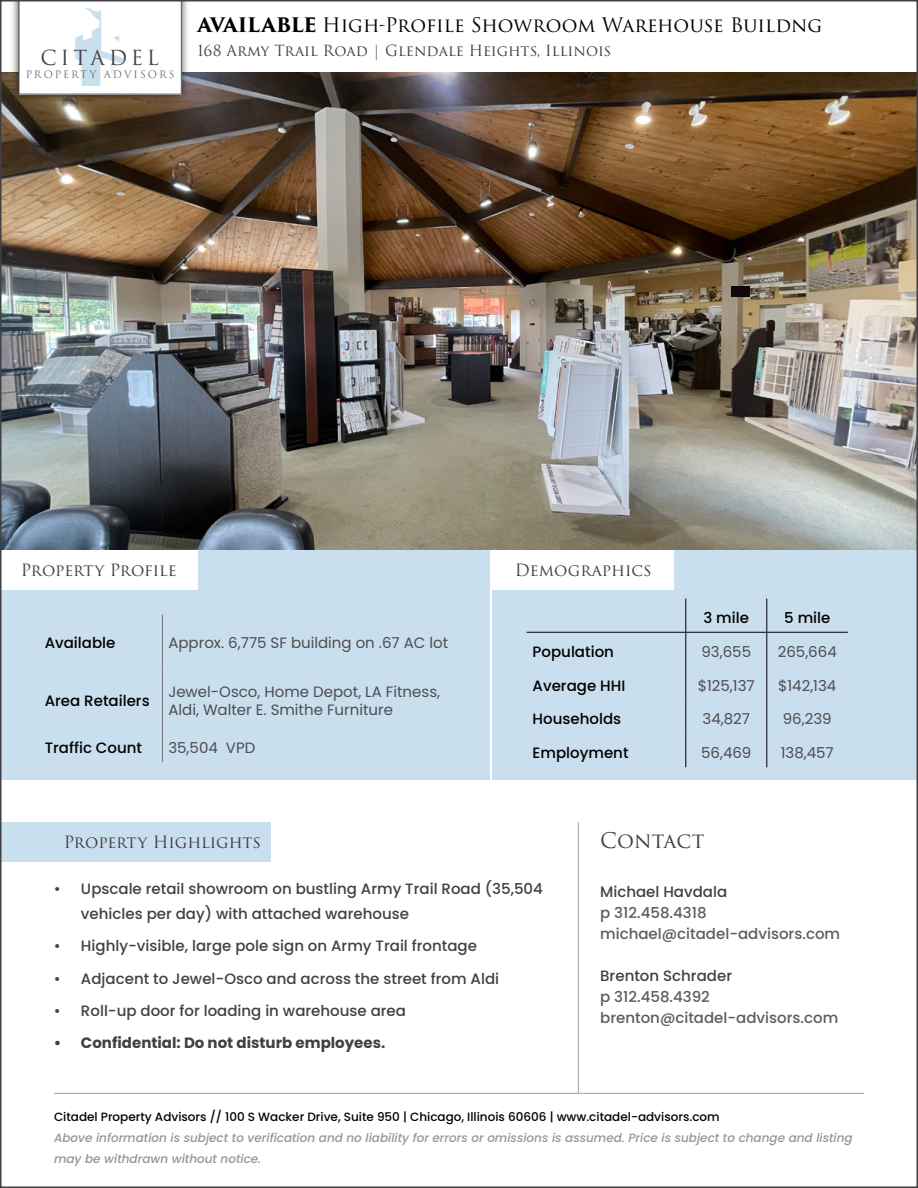
<style>
.page{position:relative;width:918px;height:1188px;background:#fff}
.page>*{position:absolute;margin:0;border:0;box-sizing:border-box;transform-origin:0 0}
.t1{font:21px "Trajan Pro 3";color:#414042}
.t2{font:20.25px "Trajan Pro 3";letter-spacing:.18em;color:#414042}
.t3{font:19.5px "Trajan Pro 3";color:#000}
.t4{font:16.5px "Trajan Pro 3";letter-spacing:-.005em;color:#414042}
.t5{font:500 15px/25.5px "Poppins";color:#414042}
.t6{font:15px/18px "Poppins";color:#4d4d4f}
.t7{font:500 15px "Poppins";color:#000}
.t8{font:500 15px/21px "Poppins";color:#5d5d5e}
.t9{font:15px "Trajan Pro 3";color:#414042}
.t10{font:700 15px "Poppins";color:#414042}
.t11{font:italic 500 12px/21px "Poppins";color:#939598}
.t12{font:500 12px "Poppins";color:#000}
.t13{font:10.05px "Trajan Pro 3";letter-spacing:.2em;color:#707071}
.s1{font-weight:700}
</style>
<div class="page">
<div style="left:0;top:822px;width:271px;height:40px;background:#cadfee"></div>
<div style="left:0;top:479px;width:489px;height:301px;background:#cadfee"></div>
<div style="left:492px;top:479px;width:426px;height:301px;background:#cadfee"></div>
<img style="left:3px;top:72px;width:912px;height:478px">
<div style="left:10px;top:0;width:180px;height:103px;background:#000;opacity:.75"></div>
<svg style="left:19px;top:3px;width:163px;height:91px"></svg>
<hr style="left:54px;top:1093px;width:810px;height:1px;background:#a0a0a0">
<hr style="left:527px;top:632px;width:159px;height:1px;background:#000">
<hr style="left:686px;top:632px;width:81px;height:1px;background:#000">
<hr style="left:767px;top:632px;width:81px;height:1px;background:#000">
<hr style="left:685px;top:598px;width:1px;height:34px;background:#000">
<hr style="left:766px;top:598px;width:1px;height:34px;background:#000">
<hr style="left:685px;top:633px;width:1px;height:33px;background:#000">
<hr style="left:766px;top:633px;width:1px;height:33px;background:#000">
<hr style="left:685px;top:666px;width:1px;height:34px;background:#000">
<hr style="left:766px;top:666px;width:1px;height:34px;background:#000">
<hr style="left:685px;top:700px;width:1px;height:34px;background:#000">
<hr style="left:766px;top:700px;width:1px;height:34px;background:#000">
<hr style="left:685px;top:734px;width:1px;height:33px;background:#000">
<hr style="left:766px;top:734px;width:1px;height:33px;background:#000">
<hr style="left:162px;top:615px;width:1px;height:51px;background:#717073">
<hr style="left:162px;top:666px;width:1px;height:63px;background:#717073">
<hr style="left:162px;top:729px;width:1px;height:33px;background:#717073">
<div style="left:0;top:550px;width:198px;height:40px;background:#fff"></div>
<div style="left:492px;top:550px;width:182px;height:40px;background:#fff"></div>
<hr style="left:578px;top:822px;width:1px;height:271px;background:#a0a0a0">
<div style="left:731px;top:286px;width:19px;height:10px;background:#10070a"></div>
<h2 class="t2" style="left:40px;top:44px;width:120px">CITADEL</h2>
<p class="t13" style="left:26px;top:67px;width:151px">PROPERTY ADVISORS</p>
<h3 class="t3" style="left:198px;top:11px;width:626px"><span class="s1">AVAILABLE</span> High-Profile Showroom Warehouse Buildng</h3>
<p class="t9" style="left:198px;top:40px;width:415px">168 Army Trail Road | Glendale Heights, Illinois</p>
<p class="t4" style="left:21px;top:559px;width:158px">Property Profile</p>
<p class="t4" style="left:515px;top:559px;width:138px">Demographics</p>
<p class="t7" style="left:704px;top:609px;width:47px">3 mile</p>
<p class="t7" style="left:784px;top:609px;width:48px">5 mile</p>
<p class="t7" style="left:45px;top:634px;width:72px">Available</p>
<p class="t6" style="left:168px;top:634px;width:281px">Approx. 6,775 SF building on .67 AC lot</p>
<p class="t7" style="left:45px;top:692px;width:106px">Area Retailers</p>
<p class="t6" style="left:168px;top:682px;width:273px">Jewel-Osco, Home Depot, LA Fitness,<br>Aldi, Walter E. Smithe Furniture</p>
<p class="t7" style="left:45px;top:739px;width:99px">Traffic Count</p>
<p class="t6" style="left:168px;top:739px;width:88px">35,504 VPD</p>
<p class="t7" style="left:533px;top:643px;width:83px">Population</p>
<p class="t6" style="left:701px;top:643px;width:51px">93,655</p>
<p class="t6" style="left:778px;top:643px;width:61px">265,664</p>
<p class="t7" style="left:533px;top:677px;width:94px">Average HHI</p>
<p class="t6" style="left:698px;top:677px;width:58px">$125,137</p>
<p class="t6" style="left:778px;top:677px;width:60px">$142,134</p>
<p class="t7" style="left:533px;top:711px;width:90px">Households</p>
<p class="t6" style="left:703px;top:710px;width:49px">34,827</p>
<p class="t6" style="left:783px;top:710px;width:50px">96,239</p>
<p class="t7" style="left:533px;top:744px;width:98px">Employment</p>
<p class="t6" style="left:701px;top:744px;width:52px">56,469</p>
<p class="t6" style="left:781px;top:744px;width:55px">138,457</p>
<p class="t4" style="left:64px;top:831px;width:199px">Property Highlights</p>
<p class="t5" style="left:81px;top:876px;width:463px;text-indent:-27px">• Upscale retail showroom on bustling Army Trail Road (35,504 vehicles per day) with attached warehouse</p>
<p class="t5" style="left:54px;top:933px;width:425px">• Highly-visible, large pole sign on Army Trail frontage</p>
<p class="t5" style="left:54px;top:966px;width:447px">• Adjacent to Jewel-Osco and across the street from Aldi</p>
<p class="t5" style="left:54px;top:998px;width:354px">• Roll-up door for loading in warehouse area</p>
<p class="t10" style="left:54px;top:1034px;width:333px">• Confidential: Do not disturb employees.</p>
<h1 class="t1" style="left:600px;top:826px;width:106px">Contact</h1>
<p class="t5" style="left:600px;top:879px;width:129px">Michael Havdala</p>
<p class="t8" style="left:600px;top:902px;width:241px">p 312.458.4318 michael@citadel-advisors.com</p>
<p class="t5" style="left:600px;top:963px;width:133px">Brenton Schrader</p>
<p class="t8" style="left:600px;top:986px;width:240px">p 312.458.4392 brenton@citadel-advisors.com</p>
<p class="t12" style="left:54px;top:1110px;width:667px">Citadel Property Advisors // 100 S Wacker Drive, Suite 950 | Chicago, Illinois 60606 | www.citadel-advisors.com</p>
<p class="t11" style="left:54px;top:1127px;width:800px">Above information is subject to verification and no liability for errors or omissions is assumed. Price is subject to change and listing may be withdrawn without notice.</p>
</div>
